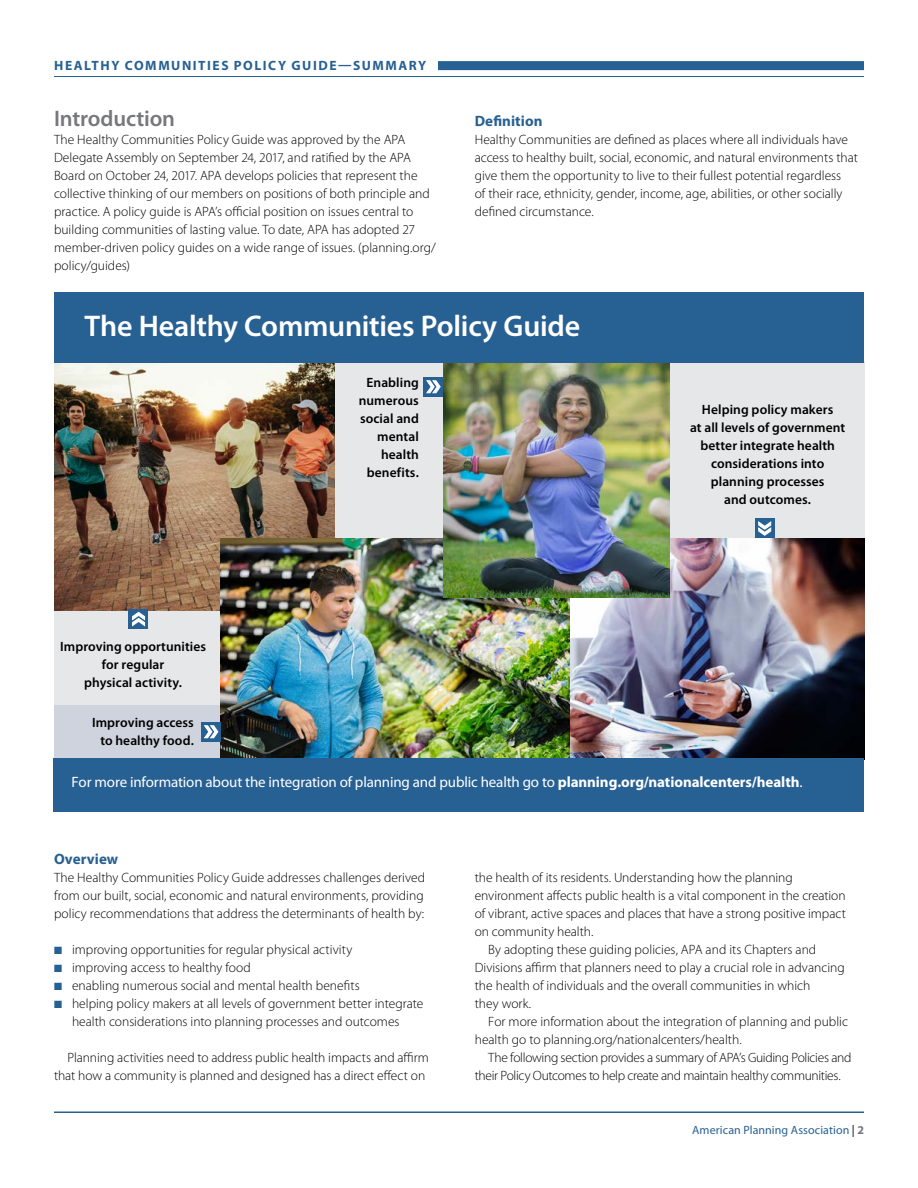
<style>
.page{position:relative;width:918px;height:1188px;background:#fff}
.page>*{position:absolute;margin:0;border:0;box-sizing:border-box;transform-origin:0 0}
.t1{font:600 30px "Myriad Pro";letter-spacing:-.01em;color:#fff}
.t2{font:600 22.5px "Myriad Pro";letter-spacing:-.005em;color:#77787b}
.t3{font:15px "Myriad Pro";letter-spacing:-.01em;color:#fff}
.t4{font:700 15px "Myriad Pro";letter-spacing:.005em;color:#276092}
.t5{font:300 13.5px/18px "Myriad Pro";color:#000}
.t6{font:600 13.5px/18px "Myriad Pro";letter-spacing:.005em;color:#000;text-align:center}
.t7{font:300 13.5px "Myriad Pro";letter-spacing:-.025em;color:#000}
.t8{font:700 13.5px "Myriad Pro";letter-spacing:.115em;color:#276092}
.t9{font:12px "Myriad Pro";letter-spacing:.005em;color:#276092}
.s1{font-weight:700}
.s2{color:#276092}
.s3{color:#000}
.s4{font-weight:700;color:#77787b}
</style>
<div class="page">
<hr style="left:54px;top:1112px;width:810px;height:1px;background:#276092">
<hr style="left:54px;top:76px;width:810px;height:1px;background:#276092">
<div style="left:438px;top:61px;width:426px;height:9px;background:#276092"></div>
<div style="left:669px;top:361px;width:196px;height:218px;background:#e6e7e8"></div>
<div style="left:310px;top:345px;width:141px;height:218px;background:#e6e7e8"></div>
<div style="left:54px;top:579px;width:167px;height:127px;background:#e6e7e8"></div>
<div style="left:54px;top:705px;width:167px;height:54px;background:#ced3dd"></div>
<img style="left:54px;top:363px;width:280px;height:247px">
<div style="left:54px;top:292px;width:810px;height:71px;background:#276092"></div>
<img style="left:569px;top:538px;width:296px;height:221px">
<img style="left:221px;top:538px;width:348px;height:220px">
<img style="left:443px;top:363px;width:226px;height:234px">
<div style="left:54px;top:758px;width:810px;height:54px;background:#276092"></div>
<div style="left:129px;top:610px;width:19px;height:19px;background:#276092"></div>
<svg style="left:132px;top:611px;width:13px;height:16px"></svg>
<div style="left:423px;top:377px;width:20px;height:19px;background:#276092"></div>
<svg style="left:426px;top:380px;width:15px;height:14px"></svg>
<div style="left:755px;top:519px;width:20px;height:19px;background:#276092"></div>
<svg style="left:758px;top:521px;width:13px;height:15px"></svg>
<div style="left:201px;top:722px;width:20px;height:19px;background:#276092"></div>
<svg style="left:203px;top:725px;width:16px;height:14px"></svg>
<p class="t8" style="left:54px;top:57px;width:374px">HEALTHY COMMUNITIES POLICY GUIDE—SUMMARY</p>
<h2 class="t2" style="left:54px;top:104px;width:123px">Introduction</h2>
<p class="t5" style="left:54px;top:130px;width:384px">The Healthy Communities Policy Guide was approved by the APA Delegate Assembly on September 24, 2017, and ratified by the APA Board on October 24, 2017. APA develops policies that represent the collective thinking of our members on positions of both principle and practice. A policy guide is APA’s official position on issues central to building communities of lasting value. To date, APA has adopted 27 member-driven policy guides on a wide range of issues. (planning.org/ policy/guides)</p>
<p class="t4" style="left:475px;top:111px;width:69px">Definition</p>
<p class="t5" style="left:475px;top:130px;width:385px">Healthy Communities are defined as places where all individuals have access to healthy built, social, economic, and natural environments that give them the opportunity to live to their fullest potential regardless<br>of their race, ethnicity, gender, income, age, abilities, or other socially defined circumstance.</p>
<h1 class="t1" style="left:85px;top:307px;width:497px">The Healthy Communities Policy Guide</h1>
<p class="t6" style="left:60px;top:637px;width:147px">Improving opportunities for regular<br>physical activity.</p>
<p class="t6" style="left:92px;top:714px;width:103px;text-align:right">Improving access to healthy food.</p>
<p class="t6" style="left:359px;top:373px;width:62px;text-align:right">Enabling numerous social and mental health benefits.</p>
<p class="t6" style="left:690px;top:400px;width:157px">Helping policy makers<br>at all levels of government better integrate health considerations into planning processes<br>and outcomes.</p>
<p class="t3" style="left:72px;top:773px;width:733px">For more information about the integration of planning and public health go to <span class="s1">planning.org/nationalcenters/health</span>.</p>
<p class="t4" style="left:54px;top:849px;width:66px">Overview</p>
<p class="t5" style="left:54px;top:868px;width:373px;text-align:justify">The Healthy Communities Policy Guide addresses challenges derived from our built, social, economic and natural environments, providing policy recommendations that address the determinants of health by:</p>
<p class="t5" style="left:54px;top:940px;width:300px"><span class="s2">■</span> improving opportunities for regular physical activity</p>
<p class="t5" style="left:54px;top:958px;width:198px"><span class="s2">■</span> improving access to healthy food</p>
<p class="t5" style="left:54px;top:976px;width:307px"><span class="s2">■</span> enabling numerous social and mental health benefits</p>
<p class="t5" style="left:54px;top:994px;width:371px;text-align:center"><span class="s2">■</span> helping policy makers at all levels of government better integrate health considerations into planning processes and outcomes</p>
<p class="t5" style="left:54px;top:1048px;width:376px;text-align:right">Planning activities need to address public health impacts and affirm that how a community is planned and designed has a direct effect on</p>
<p class="t5" style="left:475px;top:868px;width:320px">the health of its residents. Understanding how the planning</p>
<p class="t5" style="left:475px;top:886px;width:372px">environment affects public health is a vital component in the creation</p>
<p class="t5" style="left:475px;top:904px;width:373px">of vibrant, active spaces and places that have a strong positive impact</p>
<p class="t5" style="left:475px;top:922px;width:120px">on community health.</p>
<p class="t5" style="left:488px;top:940px;width:330px">By adopting these guiding policies, APA and its Chapters and</p>
<p class="t5" style="left:475px;top:958px;width:372px">Divisions affirm that planners need to play a crucial role in advancing</p>
<p class="t5" style="left:475px;top:976px;width:337px">the health of individuals and the overall communities in which</p>
<p class="t5" style="left:475px;top:994px;width:58px">they work.</p>
<p class="t5" style="left:488px;top:1012px;width:361px">For more information about the integration of planning and public</p>
<p class="t5" style="left:475px;top:1030px;width:269px">health go to planning.org/nationalcenters/health.</p>
<p class="t7" style="left:488px;top:1049px;width:365px">The following section provides a summary of APA’s Guiding Policies and</p>
<p class="t7" style="left:475px;top:1067px;width:367px">their Policy Outcomes to help create and maintain healthy communities.</p>
<p class="t9" style="left:692px;top:1123px;width:173px">American Planning Association <span class="s3">|</span> <span class="s4">2</span></p>
</div>
